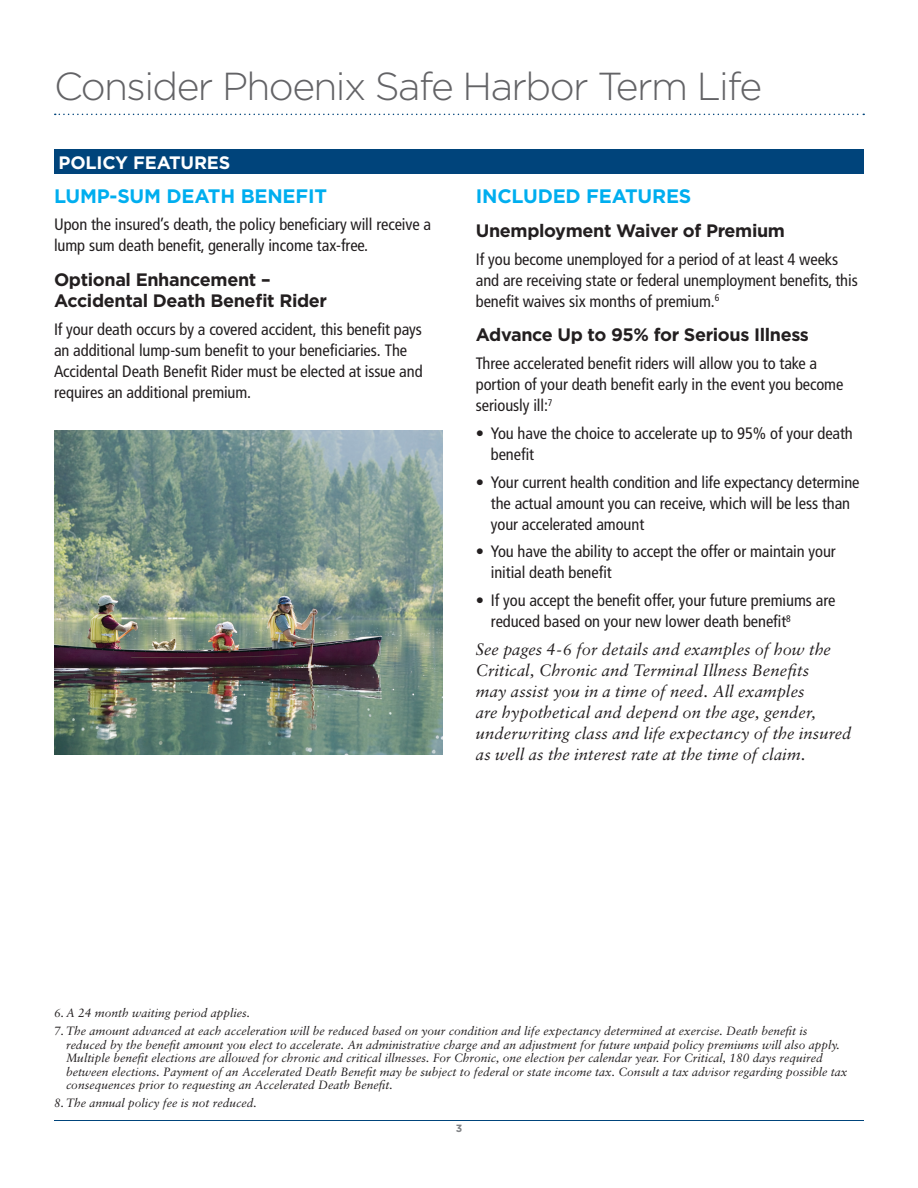
<style>
.page{position:relative;width:918px;height:1188px;background:#fff}
.page>*{position:absolute;margin:0;border:0;box-sizing:border-box;transform-origin:0 0}
.Gotham_light_main_he{font:300 39px "Gotham";letter-spacing:-.04em;color:#636366}
._12_14_Gotham_Bold_H{font:700 19.5px "Gotham";letter-spacing:-.01em;color:#00aeef}
._12_14_Gotham_Bold_H-2{font:700 18px/21px "Gotham";letter-spacing:-.02em;color:#231f20}
._11_14_Gotham_subhea{font:700 18px "Gotham";letter-spacing:-.01em;color:#fff}
._11_14_Frutiger_Cond{font:condensed 16.5px/21px "Frutiger";letter-spacing:-.005em;color:#231f20}
._11_14_Sabon_Italic{font:italic 16.5px/21px "Sabon";letter-spacing:.005em;color:#231f20}
._8_9_Sabon_Italic{font:italic 12px/13.5px "Sabon";color:#231f20}
._8_9_Sabon_Italic-2{font:700 10.5px "Gotham";color:#808285}
</style>
<div class="page">
<hr style="left:54px;top:1120px;width:810px;height:1px;background:#00447b">
<svg style="left:55px;top:114px;width:809px;height:1px"></svg>
<div style="left:54px;top:149px;width:810px;height:25px;background:#00447b"></div>
<img style="left:54px;top:430px;width:388px;height:324px">
<p class="Gotham_light_main_he" style="left:54px;top:65px;width:710px">Consider Phoenix Safe Harbor Term Life</p>
<p class="_11_14_Gotham_subhea" style="left:59px;top:152px;width:173px">POLICY FEATURES</p>
<p class="_12_14_Gotham_Bold_H" style="left:54px;top:185px;width:275px">LUMP-SUM DEATH BENEFIT</p>
<p class="_11_14_Frutiger_Cond" style="left:54px;top:214px;width:379px">Upon the insured’s death, the policy beneficiary will receive a lump sum death benefit, generally income tax-free.</p>
<p class="_12_14_Gotham_Bold_H-2" style="left:54px;top:269px;width:275px">Optional Enhancement –<br>Accidental Death Benefit Rider</p>
<p class="_11_14_Frutiger_Cond" style="left:54px;top:319px;width:370px">If your death occurs by a covered accident, this benefit pays an additional lump-sum benefit to your beneficiaries. The Accidental Death Benefit Rider must be elected at issue and requires an additional premium.</p>
<p class="_12_14_Gotham_Bold_H" style="left:476px;top:185px;width:217px">INCLUDED FEATURES</p>
<p class="_12_14_Gotham_Bold_H-2" style="left:476px;top:220px;width:311px">Unemployment Waiver of Premium</p>
<p class="_11_14_Frutiger_Cond" style="left:476px;top:249px;width:383px">If you become unemployed for a period of at least 4 weeks and are receiving state or federal unemployment benefits, this benefit waives six months of premium.<sup>6</sup></p>
<p class="_12_14_Gotham_Bold_H-2" style="left:476px;top:324px;width:335px">Advance Up to 95% for Serious Illness</p>
<p class="_11_14_Frutiger_Cond" style="left:476px;top:353px;width:369px">Three accelerated benefit riders will allow you to take a portion of your death benefit early in the event you become seriously ill:<sup>7</sup></p>
<p class="_11_14_Frutiger_Cond" style="left:491px;top:423px;width:364px;text-indent:-15px">• You have the choice to accelerate up to 95% of your death benefit</p>
<p class="_11_14_Frutiger_Cond" style="left:491px;top:472px;width:370px;text-indent:-15px">• Your current health condition and life expectancy determine the actual amount you can receive, which will be less than your accelerated amount</p>
<p class="_11_14_Frutiger_Cond" style="left:491px;top:541px;width:346px;text-indent:-15px">• You have the ability to accept the offer or maintain your initial death benefit</p>
<p class="_11_14_Frutiger_Cond" style="left:491px;top:590px;width:346px;text-indent:-15px">• If you accept the benefit offer, your future premiums are reduced based on your new lower death benefit<sup>8</sup></p>
<p class="_11_14_Sabon_Italic" style="left:476px;top:639px;width:377px">See pages 4-6 for details and examples of how the Critical, Chronic and Terminal Illness Benefits<br>may assist you in a time of need. All examples<br>are hypothetical and depend on the age, gender, underwriting class and life expectancy of the insured as well as the interest rate at the time of claim.</p>
<p class="_8_9_Sabon_Italic" style="left:54px;top:1006px;width:198px">6. A 24 month waiting period applies.</p>
<p class="_8_9_Sabon_Italic" style="left:66px;top:1024px;width:783px;text-indent:-12px">7. The amount advanced at each acceleration will be reduced based on your condition and life expectancy determined at exercise. Death benefit is reduced by the benefit amount you elect to accelerate. An administrative charge and an adjustment for future unpaid policy premiums will also apply.<br>Multiple benefit elections are allowed for chronic and critical illnesses. For Chronic, one election per calendar year. For Critical, 180 days required between elections. Payment of an Accelerated Death Benefit may be subject to federal or state income tax. Consult a tax advisor regarding possible tax consequences prior to requesting an Accelerated Death Benefit.</p>
<p class="_8_9_Sabon_Italic" style="left:54px;top:1096px;width:204px">8. The annual policy fee is not reduced.</p>
<p class="_8_9_Sabon_Italic-2" style="left:456px;top:1122px;width:8px">3</p>
</div>
